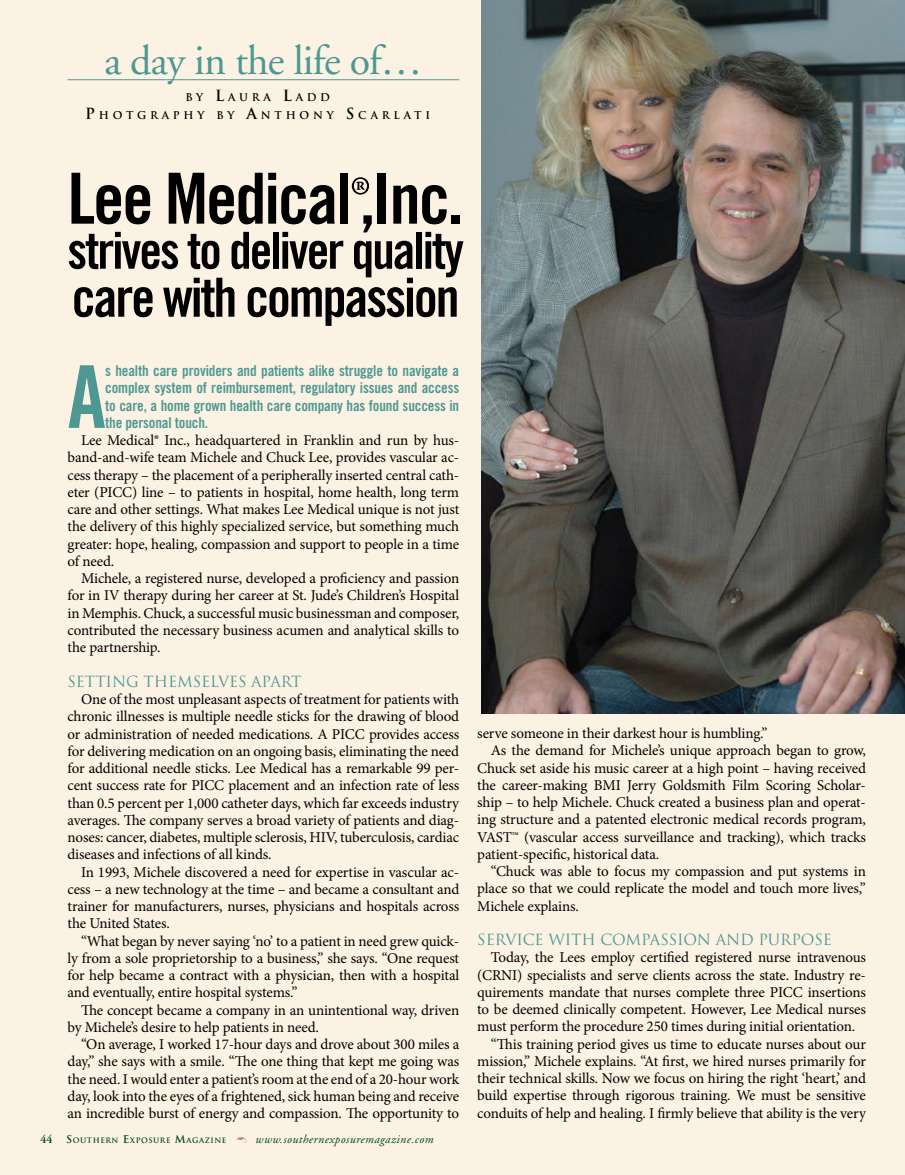
<style>
.page{position:relative;width:905px;height:1175px;background:#fff}
.page>*{position:absolute;margin:0;border:0;box-sizing:border-box;transform-origin:0 0}
.t1{font:86.7px "Trade Gothic Bold Cond Twenty";color:#4d9893}
.t2{font:70.5px "Trade Gothic Bold Cond Twenty";letter-spacing:-.03em;color:#000}
.t3{font:54px "Trade Gothic Bold Cond Twenty";letter-spacing:-.04em;color:#000}
.t4{font:51px "Trade Gothic Bold Cond Twenty";letter-spacing:-.04em;color:#000}
.t5{font:42px "Adobe Garamond";letter-spacing:-.02em;color:#4d9893}
.t6{font:15px/17.2px "Minion Pro";letter-spacing:-.01em;color:#000;text-align:justify}
.t7{font:15px/17.2px "Trade Gothic Bold Cond Twenty";letter-spacing:-.01em;color:#4d9893;text-align:justify}
.t8{font:15px "Trajan";letter-spacing:-.01em;color:#4d9893}
.t9{font:italic 12px "Adobe Garamond";letter-spacing:.04em;color:#00461b}
.t10{font:700 10.5px/18px "Trajan";letter-spacing:.355em;color:#000;text-align:center}
.t11{font:700 7.35px "Trajan";letter-spacing:.07em;color:#00461b}
.s1{font-size:15px}
.s2{font-family:"Warnock Pro"}
.s3{font-family:"Adobe Garamond";font-weight:600;font-size:12px}
.s4{font-size:10.5px}
</style>
<div class="page">
<div style="left:0;top:0;width:904px;height:1174px;background:#fcf2e3"></div>
<hr style="left:68px;top:79px;width:391px;height:1px;background:#4d9893">
<img style="left:482px;top:0;width:422px;height:714px">
<h3 class="t5" style="left:104px;top:38px;width:319px">a day in the life of…</h3>
<p class="t10" style="left:85px;top:88px;width:346px">BY <span class="s1">L</span>AURA <span class="s1">L</span>ADD<br><span class="s1">P</span>HOTGRAPHY BY <span class="s1">A</span>NTHONY <span class="s1">S</span>CARLATI</p>
<h2 class="t2" style="left:68px;top:156px;width:397px">Lee Medical<span class="s2">®</span>,Inc.</h2>
<h3 class="t4" style="left:67px;top:219px;width:398px">strives to deliver quality</h3>
<h3 class="t3" style="left:72px;top:265px;width:389px">care with compassion</h3>
<h1 class="t1" style="left:68px;top:344px;width:40px">A</h1>
<p class="t7" style="left:105px;top:362px;width:355px">s health care providers and patients alike struggle to navigate a complex system of reimbursement, regulatory issues and access to care, a home grown health care company has found success in the personal touch.</p>
<p class="t6" style="left:68px;top:432px;width:393px;text-indent:14px">Lee Medical® Inc., headquartered in Franklin and run by hus&shy;band-and-wife team Michele and Chuck Lee, provides vascular ac&shy;cess therapy – the placement of a peripherally inserted central cath&shy;eter (PICC) line – to patients in hospital, home health, long term care and other settings. What makes Lee Medical unique is not just the delivery of this highly specialized service, but something much greater: hope, healing, compassion and support to people in a time of need.</p>
<p class="t6" style="left:68px;top:570px;width:393px;text-indent:14px">Michele, a registered nurse, developed a proficiency and passion for in IV therapy during her career at St. Jude’s Children’s Hospital in Memphis. Chuck, a successful music businessman and composer, contributed the necessary business acumen and analytical skills to the partnership.</p>
<p class="t8" style="left:68px;top:672px;width:235px">SETTING THEMSELVES APART</p>
<p class="t6" style="left:68px;top:690px;width:393px;text-indent:14px">One of the most unpleasant aspects of treatment for patients with chronic illnesses is multiple needle sticks for the drawing of blood or administration of needed medications. A PICC provides access for delivering medication on an ongoing basis, eliminating the need for additional needle sticks. Lee Medical has a remarkable 99 per&shy;cent success rate for PICC placement and an infection rate of less than 0.5 percent per 1,000 catheter days, which far exceeds industry averages. The company serves a broad variety of patients and diag&shy;noses: cancer, diabetes, multiple sclerosis, HIV, tuberculosis, cardiac diseases and infections of all kinds.</p>
<p class="t6" style="left:68px;top:863px;width:393px;text-indent:14px">In 1993, Michele discovered a need for expertise in vascular ac&shy;cess – a new technology at the time – and became a consultant and trainer for manufacturers, nurses, physicians and hospitals across the United States.</p>
<p class="t6" style="left:68px;top:932px;width:393px;text-indent:14px">“What began by never saying ‘no’ to a patient in need grew quick&shy;ly from a sole proprietorship to a business,” she says. “One request for help became a contract with a physician, then with a hospital and eventually, entire hospital systems.”</p>
<p class="t6" style="left:68px;top:1001px;width:393px;text-indent:14px">The concept became a company in an unintentional way, driven by Michele’s desire to help patients in need.</p>
<p class="t6" style="left:68px;top:1035px;width:393px;text-indent:14px">“On average, I worked 17-hour days and drove about 300 miles a day,” she says with a smile. “The one thing that kept me going was the need. I would enter a patient’s room at the end of a 20-hour work day, look into the eyes of a frightened, sick human being and receive an incredible burst of energy and compassion. The opportunity to</p>
<p class="t11" style="left:40px;top:1136px;width:187px"><span class="s3">44</span> <span class="s4">S</span>OUTHERN <span class="s4">E</span>XPOSURE <span class="s4">M</span>AGAZINE</p>
<p class="t9" style="left:255px;top:1133px;width:179px">www.southernexposuremagazine.com</p>
<p class="t6" style="left:477px;top:724px;width:292px">serve someone in their darkest hour is humbling.”</p>
<p class="t6" style="left:491px;top:742px;width:377px">As the demand for Michele’s unique approach began to grow,</p>
<p class="t6" style="left:477px;top:759px;width:390px">Chuck set aside his music career at a high point – having received</p>
<p class="t6" style="left:477px;top:776px;width:390px">the career-making BMI Jerry Goldsmith Film Scoring Scholar-</p>
<p class="t6" style="left:477px;top:793px;width:390px">ship – to help Michele. Chuck created a business plan and operat-</p>
<p class="t6" style="left:477px;top:811px;width:390px">ing structure and a patented electronic medical records program,</p>
<p class="t6" style="left:477px;top:828px;width:390px">VAST™ (vascular access surveillance and tracking), which tracks</p>
<p class="t6" style="left:477px;top:845px;width:183px">patient-specific, historical data.</p>
<p class="t6" style="left:491px;top:862px;width:376px">“Chuck was able to focus my compassion and put systems in</p>
<p class="t6" style="left:477px;top:880px;width:390px">place so that we could replicate the model and touch more lives,”</p>
<p class="t6" style="left:477px;top:897px;width:103px">Michele explains.</p>
<p class="t8" style="left:477px;top:930px;width:356px">SERVICE WITH COMPASSION AND PURPOSE</p>
<p class="t6" style="left:491px;top:949px;width:377px">Today, the Lees employ certified registered nurse intravenous</p>
<p class="t6" style="left:477px;top:966px;width:390px">(CRNI) specialists and serve clients across the state. Industry re-</p>
<p class="t6" style="left:477px;top:983px;width:390px">quirements mandate that nurses complete three PICC insertions</p>
<p class="t6" style="left:477px;top:1000px;width:390px">to be deemed clinically competent. However, Lee Medical nurses</p>
<p class="t6" style="left:477px;top:1018px;width:379px">must perform the procedure 250 times during initial orientation.</p>
<p class="t6" style="left:491px;top:1035px;width:377px">“This training period gives us time to educate nurses about our</p>
<p class="t6" style="left:477px;top:1052px;width:390px">mission,” Michele explains. “At first, we hired nurses primarily for</p>
<p class="t6" style="left:477px;top:1069px;width:390px">their technical skills. Now we focus on hiring the right ‘heart,’ and</p>
<p class="t6" style="left:477px;top:1087px;width:390px">build expertise through rigorous training. We must be sensitive</p>
<p class="t6" style="left:477px;top:1104px;width:390px">conduits of help and healing. I firmly believe that ability is the very</p>
</div>
